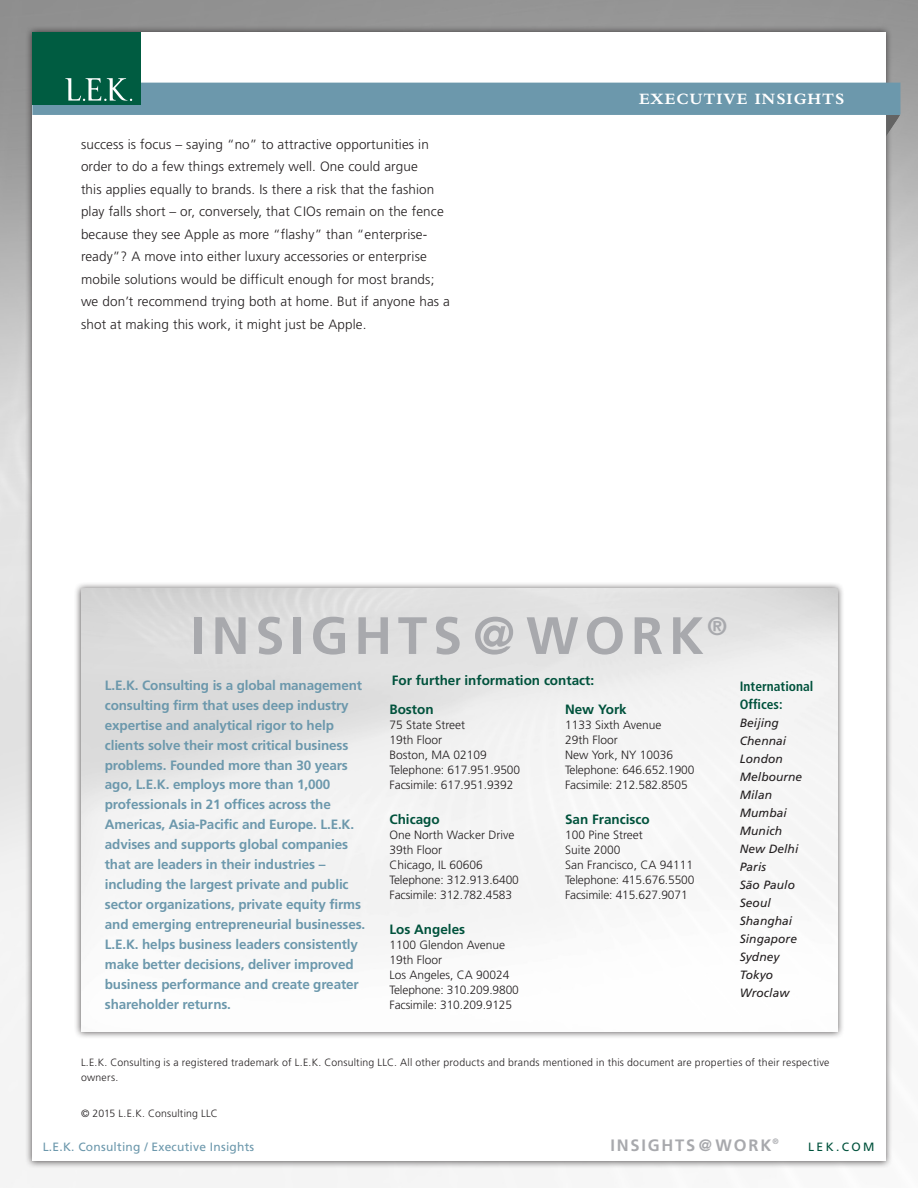
<style>
.page{position:relative;width:918px;height:1188px;background:#fff}
.page>*{position:absolute;margin:0;border:0;box-sizing:border-box;transform-origin:0 0}
.ad_text{font:700 52.5px "Frutiger";letter-spacing:.11em;color:#a8a9ad}
.t1{font:700 16.5px "Bembo";letter-spacing:.06em;color:#fff}
.ad_text-2{font:700 16.5px "Frutiger";letter-spacing:.11em;color:#a8a9ad}
.frutiger_text{font:700 13.5px/20px "Frutiger";letter-spacing:-.01em;color:#6c98ac}
.body_copy{font:300 13.5px/22.5px "Frutiger";letter-spacing:.01em;color:#231f20}
.frutiger_text-2{font:700 13.5px "Frutiger";color:#00523c}
.Figure_Title{font:700 13.5px "Frutiger";color:#00523c}
.frutiger_text-3{font:700 condensed 13.5px/18px "Frutiger";color:#00523c}
.frutiger_text-4{font:300 12px/15px "Frutiger";letter-spacing:-.005em;color:#231f20}
.frutiger_text-5{font:italic 12px/18px "Frutiger";letter-spacing:.005em;color:#231f20}
.t2{font:12px "Frutiger";letter-spacing:.02em;color:#6c98ac}
.t3{font:12px "Frutiger";letter-spacing:.2em;color:#00523c}
.body_copy-2{font:300 10.5px/15px "Frutiger";letter-spacing:.02em;color:#231f20}
.ad_text-3{font:700 7.8px "Frutiger";color:#a8a9ad}
</style>
<div class="page">
<div style="left:25px;top:25px;width:868px;height:1143px;background:#231f20;opacity:.75"></div>
<div style="left:32px;top:32px;width:854px;height:1129px;background:#fff"></div>
<svg style="left:886px;top:115px;width:14px;height:22px"></svg>
<div style="left:32px;top:83px;width:868px;height:32px;background:#6c98ac"></div>
<div style="left:32px;top:32px;width:108px;height:73px;background:#005c41"></div>
<svg style="left:65px;top:78px;width:67px;height:23px"></svg>
<div style="left:74px;top:581px;width:771px;height:458px;background:#231f20;opacity:.75"></div>
<img style="left:81px;top:589px;width:757px;height:443px">
<p class="body_copy" style="left:81px;top:133px;width:370px">success is focus – saying “no” to attractive opportunities in order to do a few things extremely well. One could argue<br>this applies equally to brands. Is there a risk that the fashion play falls short – or, conversely, that CIOs remain on the fence because they see Apple as more “flashy” than “enterprise&shy;ready”? A move into either luxury accessories or enterprise mobile solutions would be difficult enough for most brands; we don’t recommend trying both at home. But if anyone has a shot at making this work, it might just be Apple.</p>
<p class="t1" style="left:639px;top:89px;width:207px">EXECUTIVE INSIGHTS</p>
<p class="ad_text" style="left:191px;top:605px;width:538px">INSIGHTS@WORK<sup>®</sup></p>
<p class="frutiger_text" style="left:105px;top:675px;width:262px">L.E.K. Consulting is a global management consulting firm that uses deep industry expertise and analytical rigor to help clients solve their most critical business problems. Founded more than 30 years ago, L.E.K. employs more than 1,000 professionals in 21 offices across the Americas, Asia-Pacific and Europe. L.E.K. advises and supports global companies that are leaders in their industries – including the largest private and public sector organizations, private equity firms and emerging entrepreneurial businesses.<br>L.E.K. helps business leaders consistently make better decisions, deliver improved business performance and create greater shareholder returns.</p>
<p class="Figure_Title" style="left:392px;top:673px;width:204px">For further information contact:</p>
<p class="frutiger_text-2" style="left:565px;top:701px;width:63px">New York</p>
<p class="frutiger_text-4" style="left:565px;top:718px;width:131px">1133 Sixth Avenue<br>29th Floor<br>New York, NY 10036<br>Telephone: 646.652.1900<br>Facsimile: 212.582.8505</p>
<p class="frutiger_text-2" style="left:565px;top:812px;width:86px">San Francisco</p>
<p class="frutiger_text-4" style="left:565px;top:828px;width:131px">100 Pine Street<br>Suite 2000<br>San Francisco, CA 94111<br>Telephone: 415.676.5500<br>Facsimile: 415.627.9071</p>
<p class="frutiger_text-2" style="left:389px;top:701px;width:46px">Boston</p>
<p class="frutiger_text-4" style="left:389px;top:718px;width:132px">75 State Street<br>19th Floor<br>Boston, MA 02109<br>Telephone: 617.951.9500<br>Facsimile: 617.951.9392</p>
<p class="frutiger_text-2" style="left:389px;top:812px;width:52px">Chicago</p>
<p class="frutiger_text-4" style="left:389px;top:828px;width:131px">One North Wacker Drive<br>39th Floor<br>Chicago, IL 60606<br>Telephone: 312.913.6400<br>Facsimile: 312.782.4583</p>
<p class="frutiger_text-2" style="left:389px;top:921px;width:77px">Los Angeles</p>
<p class="frutiger_text-4" style="left:389px;top:938px;width:131px">1100 Glendon Avenue<br>19th Floor<br>Los Angeles, CA 90024<br>Telephone: 310.209.9800<br>Facsimile: 310.209.9125</p>
<p class="frutiger_text-3" style="left:740px;top:678px;width:75px">International<br>Offices:</p>
<p class="frutiger_text-5" style="left:740px;top:714px;width:64px">Beijing<br>Chennai<br>London<br>Melbourne<br>Milan<br>Mumbai<br>Munich<br>New Delhi<br>Paris<br>São Paulo<br>Seoul<br>Shanghai<br>Singapore<br>Sydney<br>Tokyo<br>Wroclaw</p>
<p class="body_copy-2" style="left:81px;top:1055px;width:750px">L.E.K. Consulting is a registered trademark of L.E.K. Consulting LLC. All other products and brands mentioned in this document are properties of their respective owners.</p>
<p class="body_copy-2" style="left:81px;top:1106px;width:138px">© 2015 L.E.K. Consulting LLC</p>
<p class="ad_text-3" style="left:772px;top:1137px;width:8px">®</p>
<p class="t2" style="left:43px;top:1139px;width:213px">L.E.K. Consulting / Executive Insights</p>
<p class="ad_text-2" style="left:610px;top:1135px;width:163px">INSIGHTS@WORK</p>
<p class="t3" style="left:808px;top:1139px;width:68px">LEK.COM</p>
</div>
